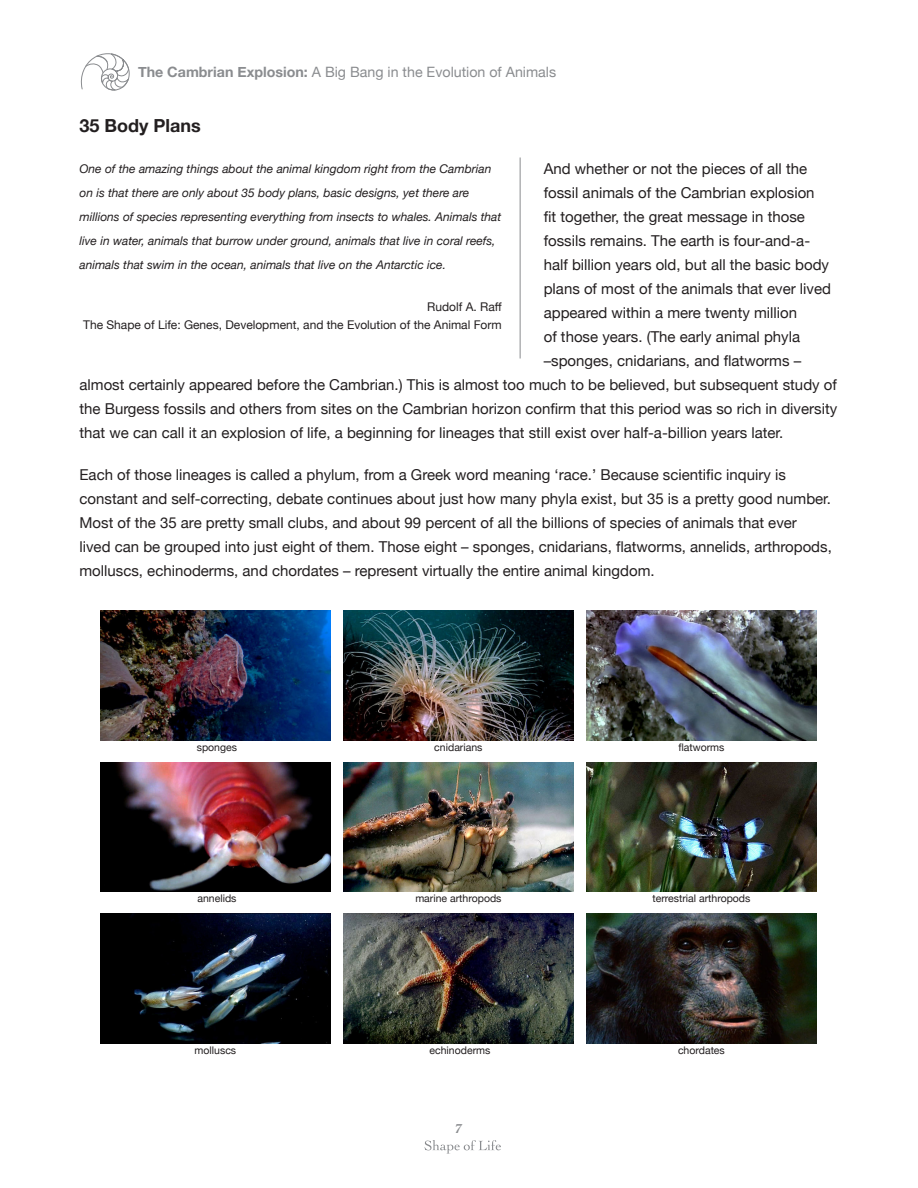
<style>
.page{position:relative;width:918px;height:1188px;background:#fff}
.page>*{position:absolute;margin:0;border:0;box-sizing:border-box;transform-origin:0 0}
.t1{font:700 18px "Helvetica Neue";color:#231f20}
.t2{font:15px/24px "Helvetica Neue";color:#231f20}
.t3{font:14.25px "Helvetica Neue";color:#8a8c8f}
.t4{font:700 13.5px "Cochin";color:#8a8c8f}
.t5{font:italic 12px/24px "Helvetica Neue";color:#231f20}
.t6{font:12px/18px "Helvetica Neue";color:#231f20;text-align:right}
.t7{font:10.5px "Helvetica Neue";color:#231f20}
.s1{font-weight:700}
</style>
<div class="page">
<svg style="left:425px;top:1140px;width:76px;height:14px"></svg>
<svg style="left:80px;top:53px;width:50px;height:38px"></svg>
<hr style="left:520px;top:158px;width:1px;height:200px;background:#8a8c8f">
<img style="left:586px;top:914px;width:231px;height:129px">
<img style="left:100px;top:610px;width:231px;height:130px">
<img style="left:100px;top:762px;width:231px;height:130px">
<img style="left:343px;top:610px;width:231px;height:130px">
<img style="left:586px;top:610px;width:231px;height:130px">
<img style="left:343px;top:762px;width:231px;height:130px">
<img style="left:343px;top:914px;width:231px;height:129px">
<img style="left:586px;top:762px;width:231px;height:130px">
<img style="left:100px;top:914px;width:231px;height:129px">
<p class="t3" style="left:138px;top:62px;width:420px"><span class="s1">The Cambrian Explosion:</span> A Big Bang in the Evolution of Animals</p>
<p class="t1" style="left:80px;top:111px;width:123px">35 Body Plans</p>
<p class="t2" style="left:544px;top:157px;width:265px">And whether or not the pieces of all the</p>
<p class="t2" style="left:544px;top:181px;width:272px">fossil animals of the Cambrian explosion</p>
<p class="t2" style="left:544px;top:205px;width:263px">fit together, the great message in those</p>
<p class="t2" style="left:544px;top:229px;width:268px">fossils remains. The earth is four-and-a-</p>
<p class="t2" style="left:544px;top:253px;width:287px">half billion years old, but all the basic body</p>
<p class="t2" style="left:544px;top:277px;width:289px">plans of most of the animals that ever lived</p>
<p class="t2" style="left:544px;top:301px;width:255px">appeared within a mere twenty million</p>
<p class="t2" style="left:544px;top:325px;width:258px">of those years. (The early animal phyla</p>
<p class="t2" style="left:544px;top:349px;width:259px">–sponges, cnidarians, and flatworms –</p>
<p class="t2" style="left:80px;top:373px;width:759px">almost certainly appeared before the Cambrian.) This is almost too much to be believed, but subsequent study of</p>
<p class="t2" style="left:80px;top:397px;width:759px">the Burgess fossils and others from sites on the Cambrian horizon confirm that this period was so rich in diversity</p>
<p class="t2" style="left:80px;top:421px;width:705px">that we can call it an explosion of life, a beginning for lineages that still exist over half-a-billion years later.</p>
<p class="t2" style="left:80px;top:463px;width:754px">Each of those lineages is called a phylum, from a Greek word meaning ‘race.’ Because scientific inquiry is constant and self-correcting, debate continues about just how many phyla exist, but 35 is a pretty good number.<br>Most of the 35 are pretty small clubs, and about 99 percent of all the billions of species of animals that ever<br>lived can be grouped into just eight of them. Those eight – sponges, cnidarians, flatworms, annelids, arthropods, molluscs, echinoderms, and chordates – represent virtually the entire animal kingdom.</p>
<p class="t5" style="left:80px;top:158px;width:423px">One of the amazing things about the animal kingdom right from the Cambrian on is that there are only about 35 body plans, basic designs, yet there are millions of species representing everything from insects to whales. Animals that live in water, animals that burrow under ground, animals that live in coral reefs, animals that swim in the ocean, animals that live on the Antarctic ice.</p>
<p class="t6" style="left:83px;top:299px;width:420px">Rudolf A. Raff<br>The Shape of Life: Genes, Development, and the Evolution of the Animal Form</p>
<p class="t7" style="left:197px;top:739px;width:42px">sponges</p>
<p class="t7" style="left:434px;top:739px;width:50px">cnidarians</p>
<p class="t7" style="left:678px;top:739px;width:48px">flatworms</p>
<p class="t7" style="left:197px;top:891px;width:41px">annelids</p>
<p class="t7" style="left:415px;top:891px;width:88px">marine arthropods</p>
<p class="t7" style="left:652px;top:891px;width:100px">terrestrial arthropods</p>
<p class="t7" style="left:195px;top:1042px;width:43px">molluscs</p>
<p class="t7" style="left:429px;top:1042px;width:62px">echinoderms</p>
<p class="t7" style="left:678px;top:1042px;width:48px">chordates</p>
<p class="t4" style="left:455px;top:1120px;width:9px">7</p>
</div>
